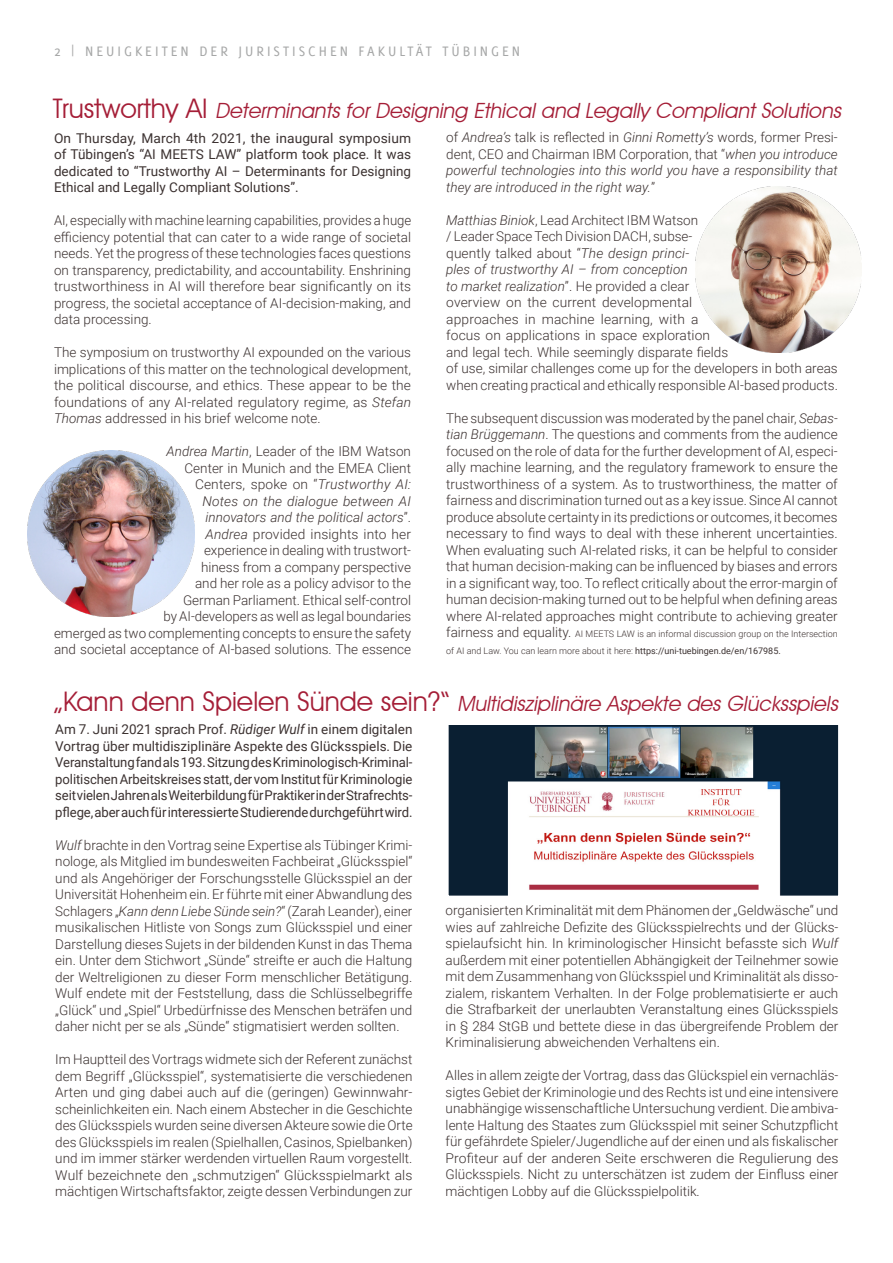
<style>
.page{position:relative;width:893px;height:1263px;background:#fff}
.page>*{position:absolute;margin:0;border:0;box-sizing:border-box;transform-origin:0 0}
.t1{font:italic 21px "Avant Garde IT Cby BT";color:#a51e37}
.t2{font:15px "Delicious";letter-spacing:.2em;color:#a6a7a7}
.t3{font:300 13.5px/16.5px "Roboto";color:#3c3231;text-align:justify}
.t4{font:13.5px/16.5px "Roboto";color:#3c3231;text-align:justify}
.t5{font:italic 300 13.5px/16.5px "Roboto";color:#3c3231;text-align:justify}
.t6{font:300 9px/16.5px "Roboto";color:#3c3231}
.s1{font-style:normal;font-size:27px}
.s2{font-style:italic}
.s3{font-style:normal}
.s4{font-size:13.5px}
.s5{font-weight:400}
</style>
<div class="page">
<img style="left:449px;top:726px;width:389px;height:169px">
<img style="left:28px;top:450px;width:166px;height:166px">
<img style="left:695px;top:186px;width:167px;height:167px">
<p class="t2" style="left:54px;top:43px;width:468px">2 | NEUIGKEITEN DER JURISTISCHEN FAKULTÄT TÜBINGEN</p>
<h1 class="t1" style="left:53px;top:98px;width:794px"><span class="s1">T r u s tw o rt h y A I</span> Determinants for Designing Ethical and Legally Compliant Solutions</h1>
<p class="t4" style="left:54px;top:130px;width:359px">On Thursday, March 4th 2021, the inaugural symposium of Tübingen’s “AI MEETS LAW” platform took place. It was dedicated to “Trustworthy AI – Determinants for Designing Ethical and Legally Compliant Solutions”.</p>
<p class="t3" style="left:54px;top:212px;width:359px">AI, especially with machine learning capabilities, provides a huge efficiency potential that can cater to a wide range of societal needs. Yet the progress of these technologies faces questions on transparency, predictability, and accountability. Enshrining trustworthiness in AI will therefore bear significantly on its progress, the societal acceptance of AI-decision-making, and data processing.</p>
<p class="t3" style="left:54px;top:344px;width:359px">The symposium on trustworthy AI expounded on the various implications of this matter on the technological development, the political discourse, and ethics. These appear to be the foundations of any AI-related regulatory regime, as <span class="s2">Stefan Thomas</span> addressed in his brief welcome note.</p>
<p class="t3" style="left:54px;top:443px;width:359px;text-align:right"><span class="s2">Andrea Martin</span>, Leader of the IBM Watson<br>Center in Munich and the EMEA Client<br>Centers, spoke on “<span class="s2">Trustworthy AI:<br>Notes on the dialogue between AI<br>innovators and the political actors</span>”.<br><span class="s2">Andrea</span> provided insights into her<br>experience in dealing with trustwort-<br>hiness from a company perspective<br>and her role as a policy advisor to the<br>German Parliament. Ethical self-control<br>by AI-developers as well as legal boundaries<br>emerged as two complementing concepts to ensure the safety and societal acceptance of AI-based solutions. The essence</p>
<p class="t5" style="left:446px;top:129px;width:393px"><span class="s3">of</span> Andrea’s <span class="s3">talk is reflected in</span> Ginni Rometty’s <span class="s3">words, former Presi&shy;dent, CEO and Chairman IBM Corporation, that “</span>when you introduce powerful technologies into this world you have a responsibility that they are introduced in the right way.<span class="s3">”</span></p>
<p class="t3" style="left:446px;top:212px;width:393px;text-align:left"><span class="s2">Matthias Biniok</span>, Lead Architect IBM Watson<br>/ Leader Space Tech Division DACH, subse-<br>quently talked about “<span class="s2">The design princi-<br>ples of trustworthy AI – from conception<br>to market realization</span>”. He provided a clear<br>overview on the current developmental<br>approaches in machine learning, with a<br>focus on applications in space exploration<br>and legal tech. While seemingly disparate fields<br>of use, similar challenges come up for the developers in both areas when creating practical and ethically responsible AI-based products.</p>
<p class="t3" style="left:446px;top:410px;width:393px">The subsequent discussion was moderated by the panel chair, <span class="s2">Sebas&shy;tian Brüggemann</span>. The questions and comments from the audience focused on the role of data for the further development of AI, especi&shy;ally machine learning, and the regulatory framework to ensure the trustworthiness of a system. As to trustworthiness, the matter of fairness and discrimination turned out as a key issue. Since AI cannot produce absolute certainty in its predictions or outcomes, it becomes necessary to find ways to deal with these inherent uncertainties.<br>When evaluating such AI-related risks, it can be helpful to consider that human decision-making can be influenced by biases and errors in a significant way, too. To reflect critically about the error-margin of human decision-making turned out to be helpful when defining areas where AI-related approaches might contribute to achieving greater</p>
<p class="t6" style="left:446px;top:626px;width:393px"><span class="s4">fairness and equality.</span> AI MEETS LAW is an informal discussion group on the Intersection of AI and Law. You can learn more about it here: <span class="s5">https://uni-tuebingen.de/en/167985.</span></p>
<h1 class="t1" style="left:54px;top:691px;width:790px"><span class="s1">„ Ka n n d e n n S p i e l e n S ü n d e s e i n ? “</span> Multidisziplinäre Aspekte des Glücksspiels</h1>
<p class="t4" style="left:55px;top:721px;width:359px">Am 7. Juni 2021 sprach Prof. <span class="s2">Rüdiger Wulf</span> in einem digitalen Vortrag über multidisziplinäre Aspekte des Glücksspiels. Die Veranstaltung fand als 193. Sitzung des Kriminologisch-Kriminal&shy;politischen Arbeitskreises statt, der vom Institut für Kriminologie seit vielen Jahren als Weiterbildung für Praktiker in der Strafrechts&shy;pflege, aber auch für interessierte Studierende durchgeführt wird.</p>
<p class="t3" style="left:55px;top:837px;width:359px"><span class="s2">Wulf</span> brachte in den Vortrag seine Expertise als Tübinger Krimi&shy;nologe, als Mitglied im bundesweiten Fachbeirat „Glücksspiel“ und als Angehöriger der Forschungsstelle Glücksspiel an der Universität Hohenheim ein. Er führte mit einer Abwandlung des Schlagers „<span class="s2">Kann denn Liebe Sünde sein?</span>“ (Zarah Leander), einer musikalischen Hitliste von Songs zum Glücksspiel und einer Darstellung dieses Sujets in der bildenden Kunst in das Thema ein. Unter dem Stichwort „Sünde“ streifte er auch die Haltung der Weltreligionen zu dieser Form menschlicher Betätigung.<br>Wulf endete mit der Feststellung, dass die Schlüsselbegriffe „Glück“ und „Spiel“ Urbedürfnisse des Menschen beträfen und daher nicht per se als „Sünde“ stigmatisiert werden sollten.</p>
<p class="t3" style="left:55px;top:1051px;width:359px">Im Hauptteil des Vortrags widmete sich der Referent zunächst dem Begriff „Glücksspiel“, systematisierte die verschiedenen Arten und ging dabei auch auf die (geringen) Gewinnwahr&shy;scheinlichkeiten ein. Nach einem Abstecher in die Geschichte des Glücksspiels wurden seine diversen Akteure sowie die Orte des Glücksspiels im realen (Spielhallen, Casinos, Spielbanken) und im immer stärker werdenden virtuellen Raum vorgestellt.<br>Wulf bezeichnete den „schmutzigen“ Glücksspielmarkt als mächtigen Wirtschaftsfaktor, zeigte dessen Verbindungen zur</p>
<p class="t3" style="left:446px;top:902px;width:394px">organisierten Kriminalität mit dem Phänomen der „Geldwäsche“ und wies auf zahlreiche Defizite des Glücksspielrechts und der Glücks&shy;spielaufsicht hin. In kriminologischer Hinsicht befasste sich <span class="s2">Wulf </span>außerdem mit einer potentiellen Abhängigkeit der Teilnehmer sowie mit dem Zusammenhang von Glücksspiel und Kriminalität als disso&shy;zialem, riskantem Verhalten. In der Folge problematisierte er auch die Strafbarkeit der unerlaubten Veranstaltung eines Glücksspiels in § 284 StGB und bettete diese in das übergreifende Problem der Kriminalisierung abweichenden Verhaltens ein.</p>
<p class="t3" style="left:446px;top:1067px;width:394px">Alles in allem zeigte der Vortrag, dass das Glückspiel ein vernachläs&shy;sigtes Gebiet der Kriminologie und des Rechts ist und eine intensivere unabhängige wissenschaftliche Untersuchung verdient. Die ambiva&shy;lente Haltung des Staates zum Glücksspiel mit seiner Schutzpflicht für gefährdete Spieler/Jugendliche auf der einen und als fiskalischer Profiteur auf der anderen Seite erschweren die Regulierung des Glücksspiels. Nicht zu unterschätzen ist zudem der Einfluss einer mächtigen Lobby auf die Glücksspielpolitik.</p>
</div>
